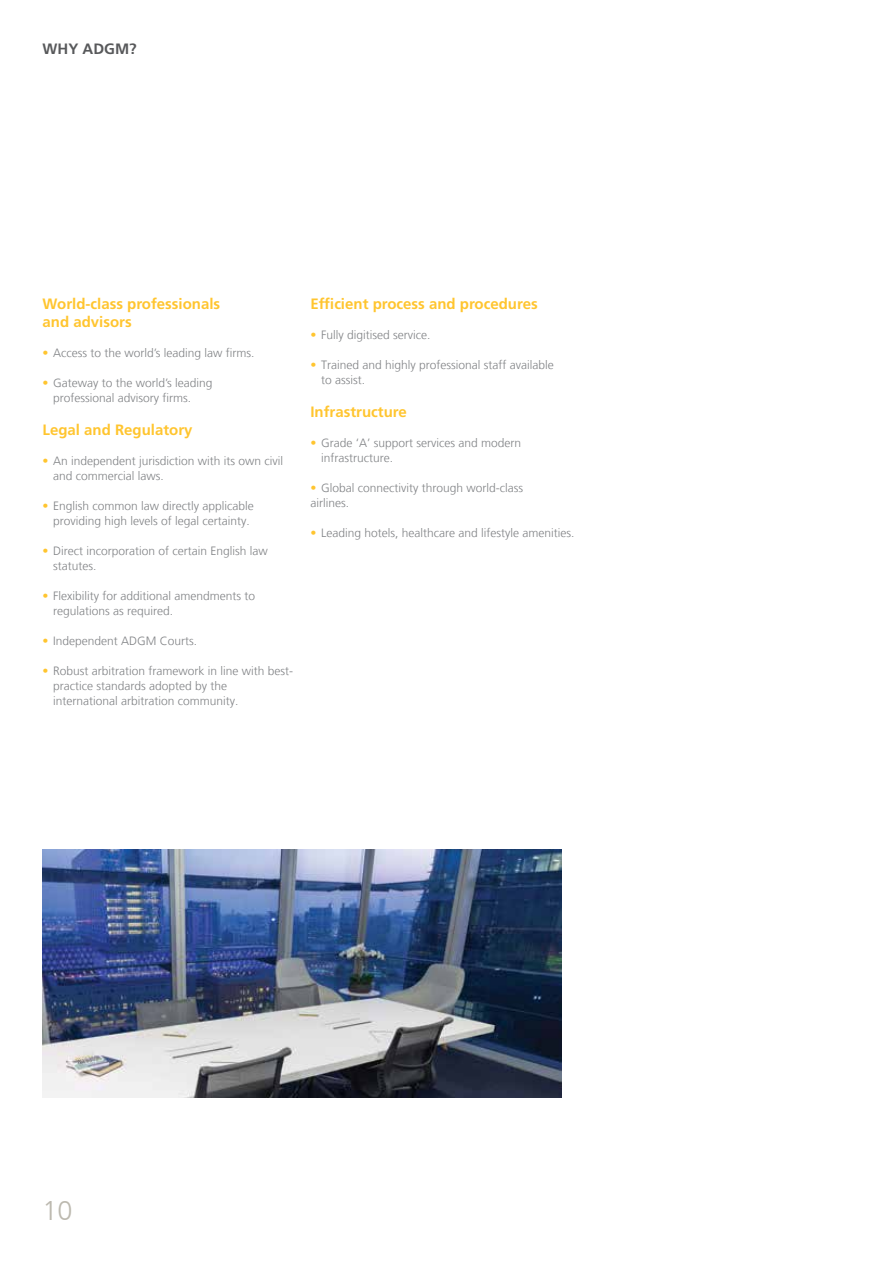
<style>
.page{position:relative;width:893px;height:1263px;background:#fff}
.page>*{position:absolute;margin:0;border:0;box-sizing:border-box;transform-origin:0 0}
.t1{font:300 27px "Frutiger LT";color:#bcb9af}
.t2{font:700 15px/18px "Frutiger LT Std";color:#ffc52f}
.t3{font:700 15px "Frutiger LT Std";color:#58595b}
.t4{font:300 12px/15px "Frutiger LT";color:#808285}
.s1{color:#ffc52f}
</style>
<div class="page">
<img style="left:43px;top:849px;width:518px;height:248px">
<p class="t3" style="left:43px;top:40px;width:96px">Why ADGM?</p>
<p class="t2" style="left:43px;top:295px;width:179px">World-class professionals and advisors</p>
<p class="t4" style="left:43px;top:345px;width:213px"><span class="s1">•</span> Access to the world’s leading law firms.</p>
<p class="t4" style="left:53px;top:375px;width:161px;text-indent:-11px"><span class="s1">•</span> Gateway to the world’s leading professional advisory firms.</p>
<p class="t2" style="left:43px;top:421px;width:152px">Legal and Regulatory</p>
<p class="t4" style="left:53px;top:453px;width:232px;text-indent:-11px"><span class="s1">•</span> An independent jurisdiction with its own civil and commercial laws.</p>
<p class="t4" style="left:43px;top:498px;width:213px;text-align:center"><span class="s1">•</span> English common law directly applicable providing high levels of legal certainty.</p>
<p class="t4" style="left:53px;top:543px;width:216px;text-indent:-11px"><span class="s1">•</span> Direct incorporation of certain English law statutes.</p>
<p class="t4" style="left:53px;top:588px;width:203px;text-indent:-11px"><span class="s1">•</span> Flexibility for additional amendments to regulations as required.</p>
<p class="t4" style="left:43px;top:633px;width:156px"><span class="s1">•</span> Independent ADGM Courts.</p>
<p class="t4" style="left:53px;top:663px;width:242px;text-indent:-11px"><span class="s1">•</span> Robust arbitration framework in line with best&shy;practice standards adopted by the international arbitration community.</p>
<p class="t2" style="left:310px;top:295px;width:229px">Efficient process and procedures</p>
<p class="t4" style="left:310px;top:327px;width:121px"><span class="s1">•</span> Fully digitised service.</p>
<p class="t4" style="left:321px;top:357px;width:234px;text-indent:-11px"><span class="s1">•</span> Trained and highly professional staff available to assist.</p>
<p class="t2" style="left:310px;top:403px;width:98px">Infrastructure</p>
<p class="t4" style="left:321px;top:435px;width:202px;text-indent:-11px"><span class="s1">•</span> Grade ‘A’ support services and modern infrastructure.</p>
<p class="t4" style="left:310px;top:480px;width:214px"><span class="s1">•</span> Global connectivity through world-class airlines.</p>
<p class="t4" style="left:310px;top:525px;width:265px"><span class="s1">•</span> Leading hotels, healthcare and lifestyle amenities.</p>
<h1 class="t1" style="left:43px;top:1196px;width:32px">10</h1>
</div>
